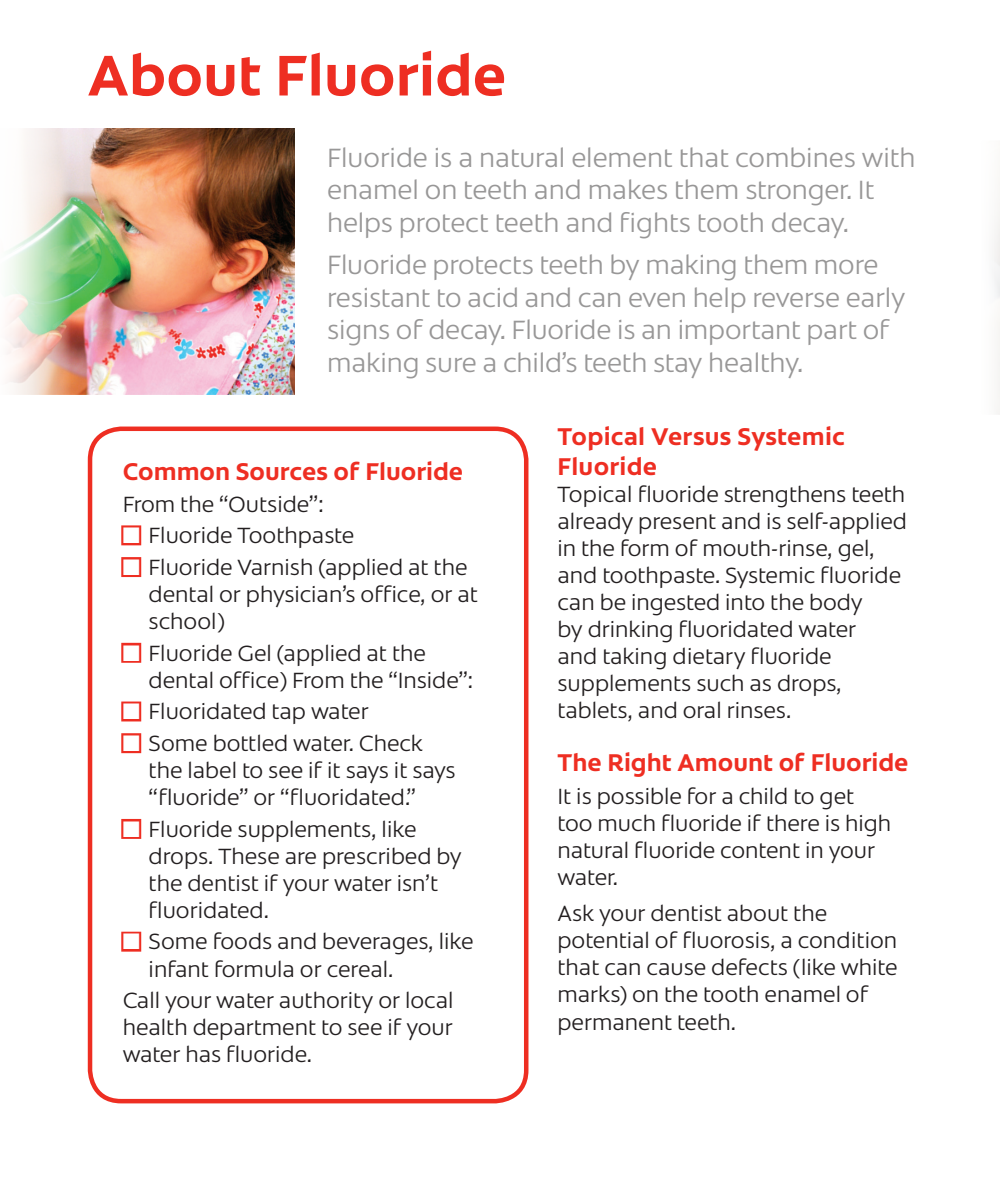
<style>
.page{position:relative;width:1000px;height:1192px;background:#fff}
.page>*{position:absolute;margin:0;border:0;box-sizing:border-box;transform-origin:0 0}
.t1{font:700 58.5px "Colgate Ready";color:#ee2e22}
.t2{font:300 27px/32.4px "Colgate Ready";letter-spacing:-.005em;color:#989797}
.t3{font:700 24.75px/29.7px "Colgate Ready";color:#ee2e22}
.t4{font:300 22.5px/27px "Colgate Ready";color:#231f20}
.s1{color:#fff}
</style>
<div class="page">
<img style="left:7px;top:128px;width:287px;height:266px">
<div style="left:121px;top:525px;width:20px;height:20px;border:4px solid #ee2e22"></div>
<div style="left:121px;top:557px;width:20px;height:20px;border:4px solid #ee2e22"></div>
<div style="left:121px;top:642px;width:20px;height:20px;border:4px solid #ee2e22"></div>
<div style="left:121px;top:701px;width:20px;height:20px;border:4px solid #ee2e22"></div>
<div style="left:121px;top:733px;width:20px;height:20px;border:4px solid #ee2e22"></div>
<div style="left:121px;top:818px;width:20px;height:20px;border:4px solid #ee2e22"></div>
<div style="left:121px;top:931px;width:20px;height:20px;border:4px solid #ee2e22"></div>
<div style="left:88px;top:426px;width:440px;height:677px;border:4px solid #ee2e22;border-radius:31px"></div>
<p class="t1" style="left:88px;top:29px;width:420px">About Fluoride</p>
<p class="t2" style="left:327px;top:140px;width:589px">Fluoride is a natural element that combines with enamel on teeth and makes them stronger. It helps protect teeth and fights tooth decay.</p>
<p class="t2" style="left:327px;top:247px;width:579px">Fluoride protects teeth by making them more resistant to acid and can even help reverse early signs of decay. Fluoride is an important part of making sure a child’s teeth stay healthy.</p>
<p class="t3" style="left:123px;top:454px;width:342px">Common Sources of Fluoride</p>
<p class="t4" style="left:123px;top:489px;width:202px">From the “Outside”:</p>
<p class="t4" style="left:123px;top:520px;width:233px"><span class="s1">■</span> Fluoride Toothpaste</p>
<p class="t4" style="left:149px;top:552px;width:331px;text-indent:-26px"><span class="s1">■</span> Fluoride Varnish (applied at the dental or physician’s office, or at school)</p>
<p class="t4" style="left:149px;top:638px;width:326px;text-indent:-26px"><span class="s1">■</span> Fluoride Gel (applied at the dental office) From the “Inside”:</p>
<p class="t4" style="left:123px;top:696px;width:247px"><span class="s1">■</span> Fluoridated tap water</p>
<p class="t4" style="left:149px;top:728px;width:308px;text-indent:-26px"><span class="s1">■</span> Some bottled water. Check the label to see if it says it says “fluoride” or “fluoridated.”</p>
<p class="t4" style="left:149px;top:814px;width:314px;text-indent:-26px"><span class="s1">■</span> Fluoride supplements, like drops. These are prescribed by the dentist if your water isn’t fluoridated.</p>
<p class="t4" style="left:149px;top:926px;width:326px;text-indent:-26px"><span class="s1">■</span> Some foods and beverages, like infant formula or cereal.</p>
<p class="t4" style="left:123px;top:985px;width:332px;text-align:justify">Call your water authority or local health department to see if your water has fluoride.</p>
<p class="t3" style="left:557px;top:420px;width:289px">Topical Versus Systemic<br>Fluoride</p>
<p class="t4" style="left:557px;top:479px;width:351px">Topical fluoride strengthens teeth already present and is self-applied in the form of mouth-rinse, gel, and toothpaste. Systemic fluoride can be ingested into the body<br>by drinking fluoridated water<br>and taking dietary fluoride supplements such as drops, tablets, and oral rinses.</p>
<p class="t3" style="left:557px;top:745px;width:352px">The Right Amount of Fluoride</p>
<p class="t4" style="left:557px;top:781px;width:335px">It is possible for a child to get too much fluoride if there is high natural fluoride content in your water.</p>
<p class="t4" style="left:557px;top:898px;width:341px">Ask your dentist about the potential of fluorosis, a condition that can cause defects (like white marks) on the tooth enamel of permanent teeth.</p>
</div>
